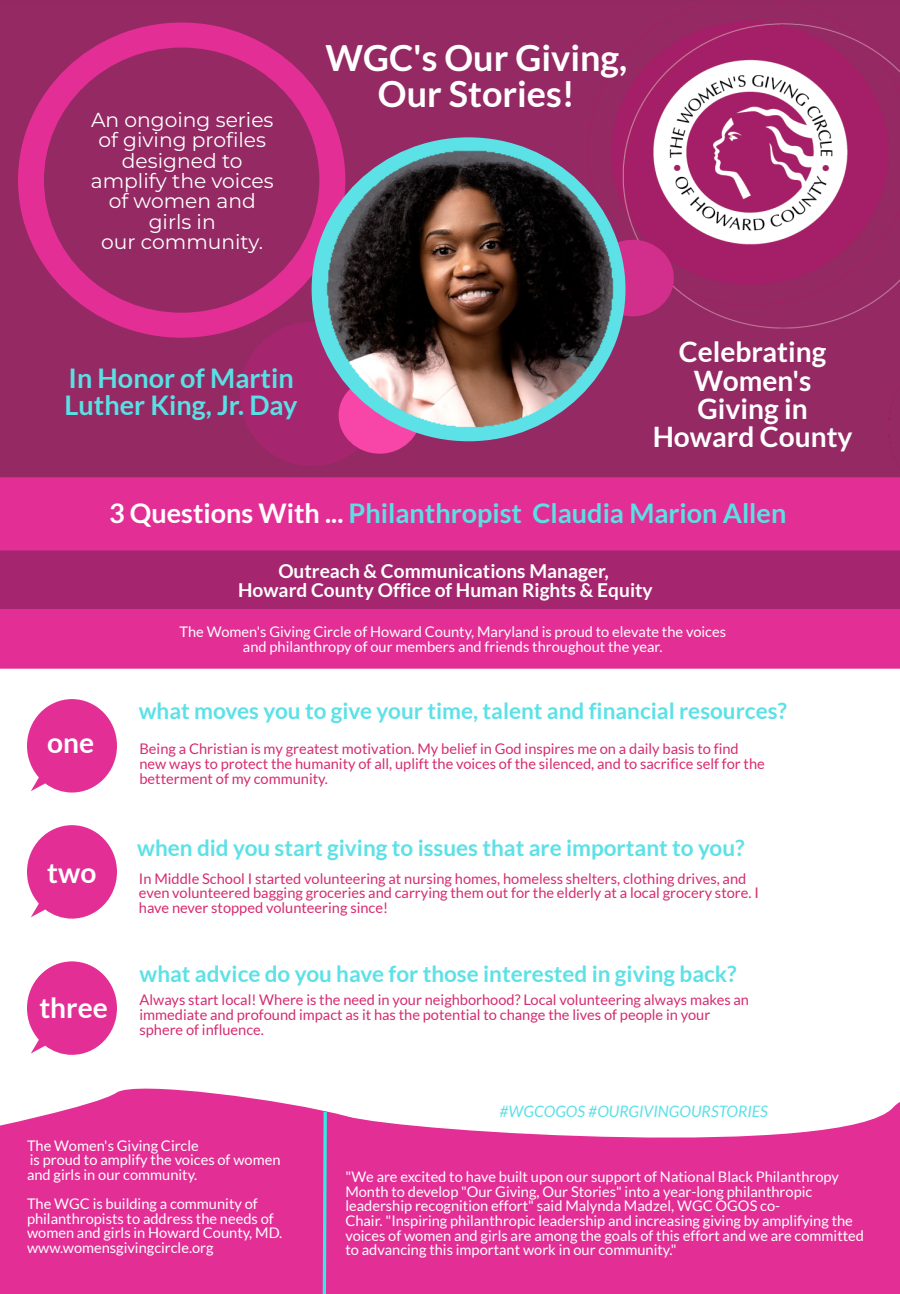
<style>
.page{position:relative;width:900px;height:1294px;background:#fff}
.page>*{position:absolute;margin:0;border:0;box-sizing:border-box;transform-origin:0 0}
.t1{font:700 36px "Lato";color:#fff}
.t2{font:700 28.2px "Lato";color:#fff}
.t3{font:700 27px "Lato";color:#59e0e5}
.t4{font:700 22.5px "Lato";color:#5ce1e6}
.t5{font:20.25px/20.2px "Montserrat";color:#fff;text-align:center}
.t6{font:700 19.2px "Lato";color:#fff}
.t7{font:italic 15.75px "Lato";color:#5ce1e6}
.t8{font:14.7px/14.7px "Lato";color:#fff}
.t9{font:14.7px/14.7px "Lato";color:#d52c70}
.s1{color:#fff}
</style>
<div class="page">
<div style="left:0;top:0;width:900px;height:477px;background:#952963"></div>
<svg style="left:18px;top:22px;width:327px;height:316px;background:#a52a6d"></svg>
<img style="left:889px;top:345px;width:11px;height:132px">
<img style="left:587px;top:0;width:313px;height:328px">
<svg style="left:0;top:1088px;width:900px;height:205px;fill:#e32f95"></svg>
<div style="left:0;top:477px;width:900px;height:73px;background:#e32f95"></div>
<svg style="left:321px;top:1108px;width:7px;height:185px"></svg>
<div style="left:0;top:609px;width:900px;height:59px;background:#e32f95"></div>
<div style="left:592px;top:240px;width:82px;height:76px;background:#d22e8b;border-radius:50%"></div>
<svg style="left:27px;top:699px;width:90px;height:93px"></svg>
<svg style="left:27px;top:825px;width:90px;height:93px"></svg>
<svg style="left:27px;top:961px;width:90px;height:93px"></svg>
<div style="left:0;top:550px;width:900px;height:59px;background:#a5266e"></div>
<div style="left:240px;top:322px;width:144px;height:144px;background:#a5266e;border-radius:50%"></div>
<div style="left:339px;top:377px;width:82px;height:76px;background:#f746a8;border-radius:50%"></div>
<div style="left:312px;top:137px;width:313px;height:304px;background:#5ce1e6;border-radius:50%"></div>
<img style="left:298px;top:150px;width:336px;height:279px">
<p class="t5" style="left:91px;top:110px;width:184px">An ongoing series of giving profiles designed to amplify the voices of women and girls in</p>
<p class="t5" style="left:101px;top:231px;width:163px">our community.</p>
<p class="t1" style="left:325px;top:35px;width:303px">WGC's Our Giving,</p>
<p class="t1" style="left:378px;top:71px;width:199px">Our Stories!</p>
<p class="t3" style="left:69px;top:361px;width:227px">In Honor of Martin</p>
<p class="t3" style="left:65px;top:388px;width:235px">Luther King, Jr. Day</p>
<p class="t2" style="left:679px;top:334px;width:149px">Celebrating</p>
<p class="t2" style="left:694px;top:363px;width:119px">Women's</p>
<p class="t2" style="left:698px;top:391px;width:112px">Giving in</p>
<p class="t2" style="left:653px;top:419px;width:201px">Howard County</p>
<p class="t3" style="left:109px;top:496px;width:679px"><span class="s1">3 Questions With ...</span> Philanthropist Claudia Marion Allen</p>
<p class="t6" style="left:278px;top:558px;width:332px">Outreach &amp; Communications Manager,</p>
<p class="t6" style="left:238px;top:577px;width:416px">Howard County Office of Human Rights &amp; Equity</p>
<p class="t8" style="left:180px;top:624px;width:548px">The Women's Giving Circle of Howard County, Maryland is proud to elevate the voices</p>
<p class="t8" style="left:243px;top:638px;width:421px">and philanthropy of our members and friends throughout the year.</p>
<p class="t2" style="left:47px;top:725px;width:48px">one</p>
<p class="t2" style="left:47px;top:854px;width:51px">two</p>
<p class="t2" style="left:39px;top:989px;width:70px">three</p>
<p class="t4" style="left:139px;top:697px;width:650px">what moves you to give your time, talent and financial resources?</p>
<p class="t9" style="left:139px;top:741px;width:627px">Being a Christian is my greatest motivation. My belief in God inspires me on a daily basis to find new ways to protect the humanity of all, uplift the voices of the silenced, and to sacrifice self for the betterment of my community.</p>
<p class="t4" style="left:137px;top:833px;width:609px">when did you start giving to issues that are important to you?</p>
<p class="t9" style="left:139px;top:870px;width:621px">In Middle School I started volunteering at nursing homes, homeless shelters, clothing drives, and even volunteered bagging groceries and carrying them out for the elderly at a local grocery store. I have never stopped volunteering since!</p>
<p class="t4" style="left:140px;top:959px;width:599px">what advice do you have for those interested in giving back?</p>
<p class="t9" style="left:139px;top:992px;width:611px">Always start local! Where is the need in your neighborhood? Local volunteering always makes an immediate and profound impact as it has the potential to change the lives of people in your sphere of influence.</p>
<p class="t7" style="left:500px;top:1100px;width:270px">#WGCOGOS #OURGIVINGOURSTORIES</p>
<p class="t8" style="left:27px;top:1137px;width:173px">The Women's Giving Circle</p>
<p class="t8" style="left:30px;top:1151px;width:252px">is proud to amplify the voices of women</p>
<p class="t8" style="left:27px;top:1159px;width:232px;line-height:29.2px">and girls in our community.<br>The WGC is building a community of</p>
<p class="t8" style="left:27px;top:1210px;width:257px">philanthropists to address the needs of women and girls in Howard County, MD. www.womensgivingcircle.org</p>
<p class="t8" style="left:345px;top:1168px;width:520px">"We are excited to have built upon our support of National Black Philanthropy Month to develop "Our Giving, Our Stories" into a year-long philanthropic leadership recognition effort" said Malynda Madzel, WGC OGOS co-<br>Chair. "Inspiring philanthropic leadership and increasing giving by amplifying the voices of women and girls are among the goals of this effort and we are committed to advancing this important work in our community."</p>
</div>
